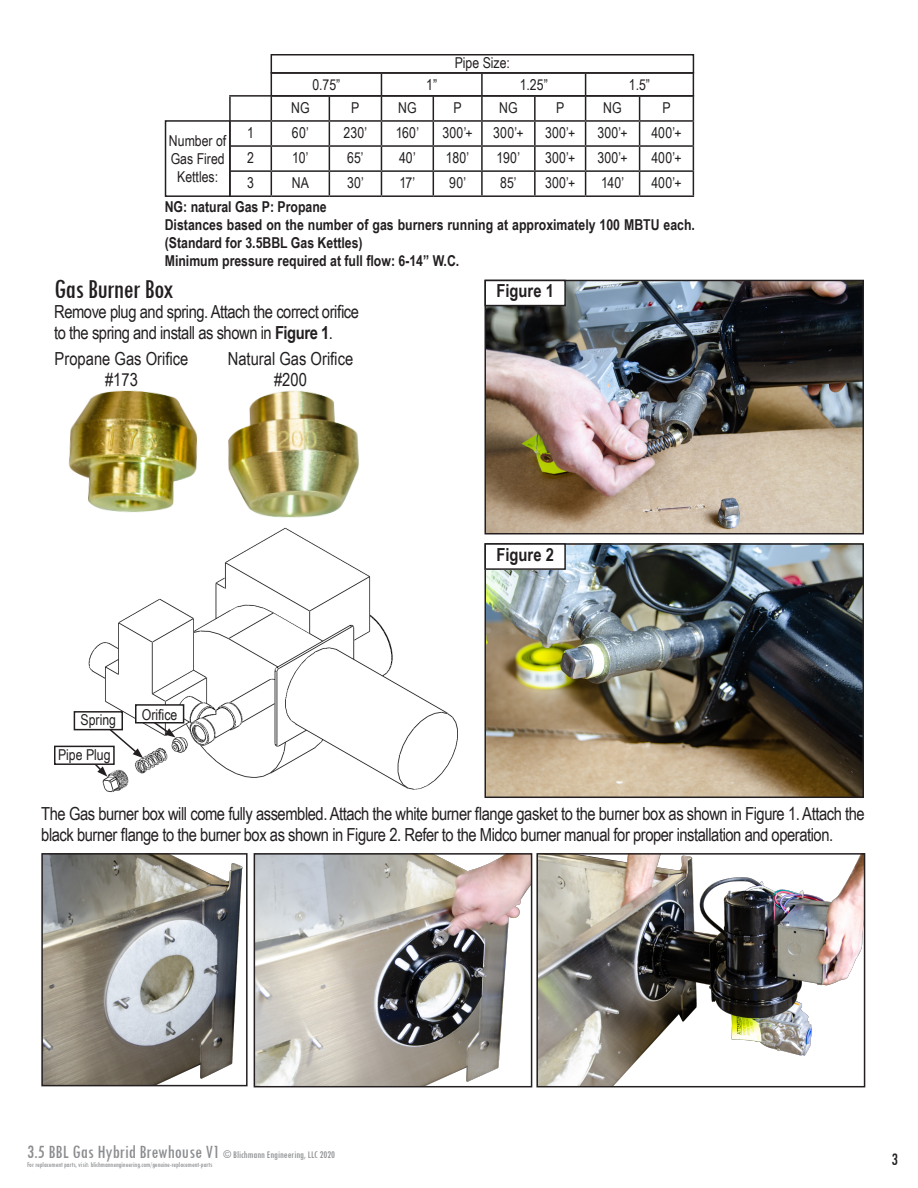
<style>
.page{position:relative;width:918px;height:1188px;background:#fff}
.page>*{position:absolute;margin:0;border:0;box-sizing:border-box;transform-origin:0 0}
.t1{font:condensed 28.5px "Tw Cen";letter-spacing:-.025em;color:#231f20}
.t2{font:18px/21.6px "Arial Narrow";letter-spacing:-.025em;color:#231f20}
.t3{font:18px "Arial Narrow";color:#231f20}
.t4{font:700 18px "Arial Narrow";color:#231f20}
.t5{font:condensed 18px "Tw Cen";color:#231f20}
.t6{font:15px/18px "Arial Narrow";color:#231f20;text-align:center}
.t7{font:700 15px/18px "Arial Narrow";color:#231f20}
.t8{font:condensed 10.5px "Tw Cen";color:#8a8c8f}
.t9{font:condensed 7.5px "Tw Cen";color:#8a8c8f}
.s1{font-weight:700}
.s2{font-size:19.5px}
</style>
<div class="page">
<img style="left:44px;top:856px;width:199px;height:227px">
<div style="left:41px;top:853px;width:207px;height:233px;border:2px solid #231f20"></div>
<img style="left:257px;top:856px;width:272px;height:228px">
<div style="left:254px;top:853px;width:278px;height:234px;border:2px solid #231f20"></div>
<img style="left:539px;top:856px;width:323px;height:228px">
<div style="left:536px;top:853px;width:329px;height:234px;border:2px solid #231f20"></div>
<img style="left:68px;top:390px;width:291px;height:128px">
<img style="left:487px;top:283px;width:374px;height:248px">
<div style="left:484px;top:280px;width:380px;height:254px;border:2px solid #231f20"></div>
<img style="left:487px;top:546px;width:374px;height:249px">
<div style="left:484px;top:543px;width:380px;height:255px;border:2px solid #231f20"></div>
<div style="left:485px;top:280px;width:80px;height:26px;background:#fff"></div>
<div style="left:484px;top:280px;width:82px;height:26px;border:2px solid #231f20"></div>
<div style="left:485px;top:544px;width:80px;height:25px;background:#fff"></div>
<div style="left:484px;top:543px;width:82px;height:27px;border:2px solid #231f20"></div>
<hr style="left:229px;top:95px;width:42px;height:2px;background:#231f20">
<hr style="left:229px;top:97px;width:2px;height:23px;background:#231f20">
<hr style="left:481px;top:97px;width:2px;height:23px;background:#231f20">
<hr style="left:534px;top:97px;width:2px;height:23px;background:#231f20">
<hr style="left:229px;top:120px;width:42px;height:2px;background:#231f20">
<hr style="left:271px;top:120px;width:58px;height:2px;background:#231f20">
<hr style="left:329px;top:120px;width:52px;height:2px;background:#231f20">
<hr style="left:381px;top:120px;width:52px;height:2px;background:#231f20">
<hr style="left:433px;top:120px;width:49px;height:2px;background:#231f20">
<hr style="left:482px;top:120px;width:53px;height:2px;background:#231f20">
<hr style="left:481px;top:122px;width:2px;height:23px;background:#231f20">
<hr style="left:535px;top:120px;width:51px;height:2px;background:#231f20">
<hr style="left:534px;top:122px;width:2px;height:23px;background:#231f20">
<hr style="left:586px;top:120px;width:54px;height:2px;background:#231f20">
<hr style="left:640px;top:120px;width:54px;height:2px;background:#231f20">
<hr style="left:229px;top:145px;width:42px;height:2px;background:#231f20">
<hr style="left:271px;top:145px;width:58px;height:2px;background:#231f20">
<hr style="left:329px;top:145px;width:52px;height:2px;background:#231f20">
<hr style="left:381px;top:145px;width:52px;height:2px;background:#231f20">
<hr style="left:433px;top:145px;width:49px;height:2px;background:#231f20">
<hr style="left:482px;top:145px;width:53px;height:2px;background:#231f20">
<hr style="left:481px;top:147px;width:2px;height:23px;background:#231f20">
<hr style="left:535px;top:145px;width:51px;height:2px;background:#231f20">
<hr style="left:534px;top:147px;width:2px;height:23px;background:#231f20">
<hr style="left:586px;top:145px;width:54px;height:2px;background:#231f20">
<hr style="left:640px;top:145px;width:54px;height:2px;background:#231f20">
<hr style="left:229px;top:170px;width:42px;height:2px;background:#231f20">
<hr style="left:271px;top:170px;width:58px;height:2px;background:#231f20">
<hr style="left:329px;top:170px;width:52px;height:2px;background:#231f20">
<svg style="left:329px;top:97px;width:1px;height:98px"></svg>
<hr style="left:381px;top:170px;width:52px;height:2px;background:#231f20">
<hr style="left:433px;top:170px;width:49px;height:2px;background:#231f20">
<svg style="left:433px;top:97px;width:1px;height:98px"></svg>
<hr style="left:482px;top:170px;width:53px;height:2px;background:#231f20">
<hr style="left:481px;top:172px;width:2px;height:23px;background:#231f20">
<hr style="left:535px;top:170px;width:51px;height:2px;background:#231f20">
<hr style="left:534px;top:172px;width:2px;height:23px;background:#231f20">
<hr style="left:586px;top:170px;width:54px;height:2px;background:#231f20">
<hr style="left:640px;top:170px;width:54px;height:2px;background:#231f20">
<svg style="left:639px;top:97px;width:1px;height:98px"></svg>
<hr style="left:229px;top:195px;width:42px;height:2px;background:#231f20">
<hr style="left:271px;top:195px;width:58px;height:2px;background:#231f20">
<hr style="left:329px;top:195px;width:52px;height:2px;background:#231f20">
<hr style="left:381px;top:195px;width:52px;height:2px;background:#231f20">
<hr style="left:433px;top:195px;width:49px;height:2px;background:#231f20">
<hr style="left:482px;top:195px;width:53px;height:2px;background:#231f20">
<hr style="left:535px;top:195px;width:51px;height:2px;background:#231f20">
<hr style="left:586px;top:195px;width:54px;height:2px;background:#231f20">
<hr style="left:640px;top:195px;width:54px;height:2px;background:#231f20">
<svg style="left:271px;top:74px;width:1px;height:121px"></svg>
<svg style="left:381px;top:74px;width:1px;height:121px"></svg>
<hr style="left:481px;top:74px;width:2px;height:21px;background:#231f20">
<svg style="left:585px;top:74px;width:1px;height:121px"></svg>
<svg style="left:693px;top:74px;width:1px;height:121px"></svg>
<hr style="left:271px;top:95px;width:110px;height:2px;background:#231f20">
<hr style="left:381px;top:95px;width:101px;height:2px;background:#231f20">
<hr style="left:482px;top:95px;width:104px;height:2px;background:#231f20">
<hr style="left:586px;top:95px;width:108px;height:2px;background:#231f20">
<div style="left:165px;top:120px;width:66px;height:77px;border:2px solid #231f20"></div>
<div style="left:271px;top:54px;width:423px;height:20px;border:2px solid #231f20"></div>
<img style="left:59px;top:527px;width:399px;height:266px">
<svg style="left:150px;top:724px;width:26px;height:13px"></svg>
<svg style="left:92px;top:724px;width:51px;height:53px"></svg>
<div style="left:136px;top:705px;width:48px;height:18px;background:#fff"></div>
<div style="left:135px;top:704px;width:49px;height:20px;border:2px solid #231f20"></div>
<div style="left:74px;top:712px;width:48px;height:18px;background:#fff"></div>
<div style="left:74px;top:711px;width:49px;height:19px;border:2px solid #231f20"></div>
<div style="left:55px;top:746px;width:59px;height:18px;background:#fff"></div>
<div style="left:54px;top:746px;width:61px;height:19px;border:2px solid #231f20"></div>
<p class="t6" style="left:455px;top:53px;width:57px">Pipe Size:</p>
<p class="t6" style="left:312px;top:75px;width:30px">0.75”</p>
<p class="t6" style="left:426px;top:75px;width:12px">1”</p>
<p class="t6" style="left:520px;top:75px;width:30px">1.25”</p>
<p class="t6" style="left:629px;top:75px;width:23px">1.5”</p>
<p class="t6" style="left:169px;top:131px;width:59px">Number of<br>Gas Fired<br>Kettles:</p>
<p class="t6" style="left:291px;top:98px;width:20px">NG</p>
<p class="t6" style="left:351px;top:98px;width:10px">P</p>
<p class="t6" style="left:398px;top:98px;width:20px">NG</p>
<p class="t6" style="left:454px;top:98px;width:10px">P</p>
<p class="t6" style="left:499px;top:98px;width:20px">NG</p>
<p class="t6" style="left:556px;top:98px;width:10px">P</p>
<p class="t6" style="left:603px;top:98px;width:20px">NG</p>
<p class="t6" style="left:662px;top:98px;width:10px">P</p>
<p class="t6" style="left:247px;top:123px;width:8px">1</p>
<p class="t6" style="left:292px;top:123px;width:18px">60’</p>
<p class="t6" style="left:344px;top:123px;width:25px">230’</p>
<p class="t6" style="left:396px;top:123px;width:25px">160’</p>
<p class="t6" style="left:442px;top:123px;width:32px">300’+</p>
<p class="t6" style="left:493px;top:123px;width:32px">300’+</p>
<p class="t6" style="left:545px;top:123px;width:32px">300’+</p>
<p class="t6" style="left:597px;top:123px;width:32px">300’+</p>
<p class="t6" style="left:651px;top:123px;width:32px">400’+</p>
<p class="t6" style="left:247px;top:148px;width:8px">2</p>
<p class="t6" style="left:292px;top:148px;width:18px">10’</p>
<p class="t6" style="left:347px;top:148px;width:18px">65’</p>
<p class="t6" style="left:399px;top:148px;width:18px">40’</p>
<p class="t6" style="left:446px;top:148px;width:25px">180’</p>
<p class="t6" style="left:497px;top:148px;width:25px">190’</p>
<p class="t6" style="left:545px;top:148px;width:32px">300’+</p>
<p class="t6" style="left:597px;top:148px;width:32px">300’+</p>
<p class="t6" style="left:651px;top:148px;width:32px">400’+</p>
<p class="t6" style="left:247px;top:173px;width:8px">3</p>
<p class="t6" style="left:292px;top:173px;width:19px">NA</p>
<p class="t6" style="left:347px;top:173px;width:18px">30’</p>
<p class="t6" style="left:399px;top:173px;width:17px">17’</p>
<p class="t6" style="left:449px;top:173px;width:18px">90’</p>
<p class="t6" style="left:500px;top:173px;width:18px">85’</p>
<p class="t6" style="left:545px;top:173px;width:32px">300’+</p>
<p class="t6" style="left:601px;top:173px;width:25px">140’</p>
<p class="t6" style="left:651px;top:173px;width:32px">400’+</p>
<p class="t7" style="left:165px;top:197px;width:164px">NG: natural Gas P: Propane</p>
<p class="t7" style="left:165px;top:215px;width:532px">Distances based on the number of gas burners running at approximately 100 MBTU each. (Standard for 3.5BBL Gas Kettles)</p>
<p class="t7" style="left:165px;top:251px;width:296px">Minimum pressure required at full flow: 6-14” W.C.</p>
<p class="t1" style="left:54px;top:272px;width:121px">Gas Burner Box</p>
<p class="t2" style="left:54px;top:300px;width:306px">Remove plug and spring. Attach the correct orifice to the spring and install as shown in <span class="s1">Figure 1</span>.</p>
<p class="t3" style="left:228px;top:345px;width:127px">Natural Gas Orifice</p>
<p class="t2" style="left:274px;top:368px;width:34px">#200</p>
<p class="t3" style="left:55px;top:345px;width:135px">Propane Gas Orifice</p>
<p class="t2" style="left:105px;top:368px;width:34px">#173</p>
<p class="t6" style="left:81px;top:710px;width:37px">Spring</p>
<p class="t6" style="left:58px;top:745px;width:54px">Pipe Plug</p>
<p class="t6" style="left:142px;top:705px;width:37px">Orifice</p>
<p class="t4" style="left:496px;top:277px;width:59px">Figure 1</p>
<p class="t4" style="left:496px;top:541px;width:59px">Figure 2</p>
<p class="t2" style="left:41px;top:802px;width:825px">The Gas burner box will come fully assembled. Attach the white burner flange gasket to the burner box as shown in Figure 1. Attach the black burner flange to the burner box as shown in Figure 2. Refer to the Midco burner manual for proper installation and operation.</p>
<p class="t8" style="left:27px;top:1148px;width:310px"><span class="s2">3.5 BBL Gas Hybrid Brewhouse V1</span> © Blichmann Engineering, LLC 2020</p>
<p class="t9" style="left:27px;top:1160px;width:187px">For replacement parts, visit: blichmannengineering.com/genuine-replacement-parts</p>
<p class="t5" style="left:892px;top:1149px;width:8px">3</p>
</div>
